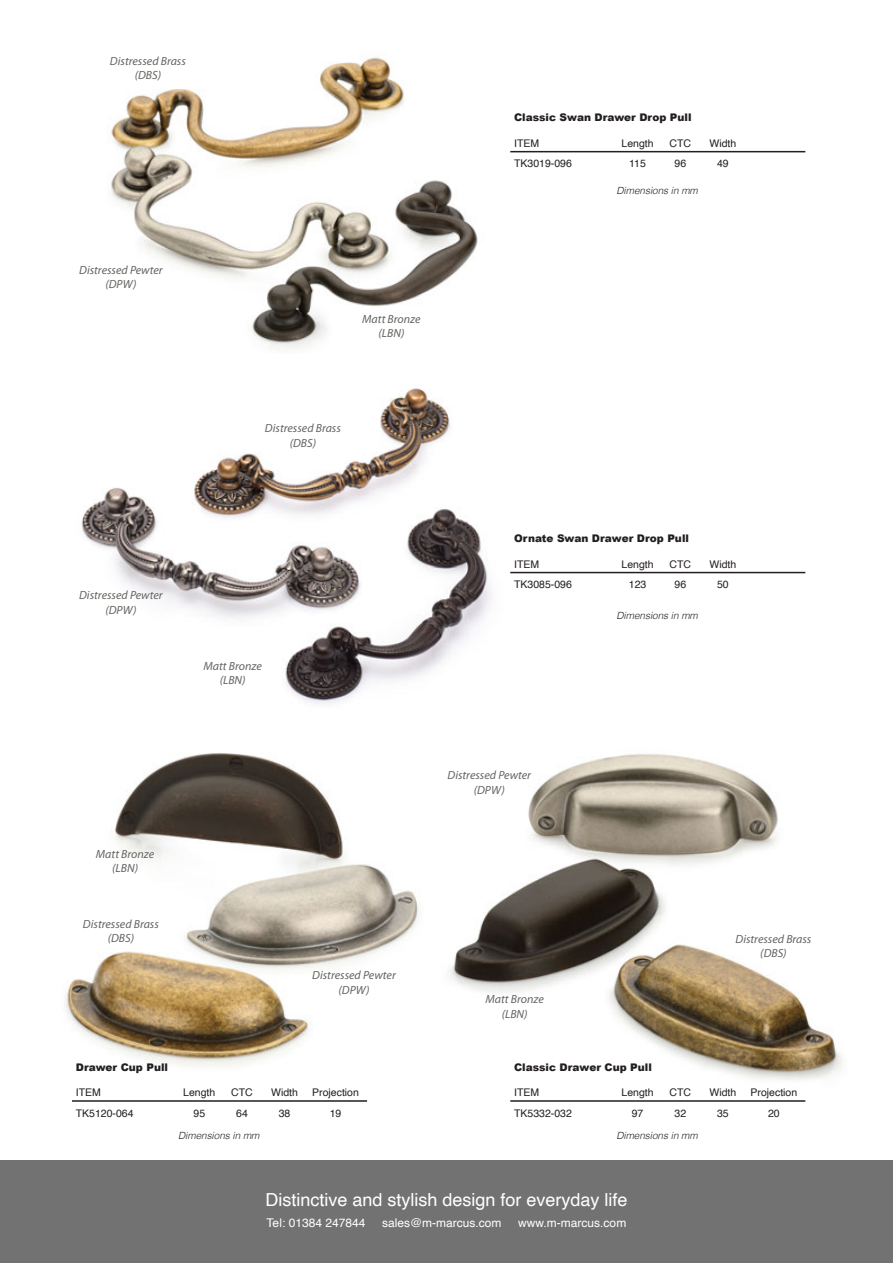
<style>
.page{position:relative;width:893px;height:1263px;background:#fff}
.page>*{position:absolute;margin:0;border:0;box-sizing:border-box;transform-origin:0 0}
.t1{font:18px "Helvetica";color:#fff}
.t2{font:12px "Helvetica";color:#fff}
.t3{font:italic 11.85px "Myriad Pro";color:#626560}
.t4{font:10.5px "Helvetica";color:#231f20}
.t5{font:10.5px "Arial MT Black";color:#231f20}
.t6{font:italic 300 9.9px "Helvetica";color:#231f20}
</style>
<div class="page">
<img style="left:447px;top:754px;width:396px;height:326px">
<div style="left:0;top:1161px;width:893px;height:102px;background:#727272"></div>
<img style="left:81px;top:388px;width:508px;height:316px">
<img style="left:109px;top:54px;width:474px;height:296px">
<hr style="left:510px;top:151px;width:295px;height:1px;background:#231f20">
<hr style="left:510px;top:572px;width:295px;height:1px;background:#231f20">
<img style="left:64px;top:753px;width:356px;height:314px">
<hr style="left:72px;top:1100px;width:295px;height:2px;background:#231f20">
<hr style="left:510px;top:1100px;width:295px;height:2px;background:#231f20">
<p class="t3" style="left:110px;top:53px;width:77px">Distressed Brass</p>
<p class="t3" style="left:135px;top:68px;width:28px">(DBS)</p>
<p class="t3" style="left:79px;top:262px;width:85px">Distressed Pewter</p>
<p class="t3" style="left:105px;top:277px;width:33px">(DPW)</p>
<p class="t3" style="left:362px;top:312px;width:60px">Matt Bronze</p>
<p class="t3" style="left:378px;top:326px;width:27px">(LBN)</p>
<p class="t3" style="left:265px;top:421px;width:77px">Distressed Brass</p>
<p class="t3" style="left:290px;top:435px;width:28px">(DBS)</p>
<p class="t5" style="left:514px;top:111px;width:179px">Classic Swan Drawer Drop Pull</p>
<p class="t4" style="left:514px;top:135px;width:27px">ITEM</p>
<p class="t4" style="left:514px;top:155px;width:59px">TK3019-096</p>
<p class="t4" style="left:621px;top:135px;width:34px">Length</p>
<p class="t4" style="left:629px;top:155px;width:18px">115</p>
<p class="t4" style="left:670px;top:135px;width:23px">CTC</p>
<p class="t4" style="left:674px;top:155px;width:13px">96</p>
<p class="t6" style="left:616px;top:182px;width:83px">Dimensions in mm</p>
<p class="t4" style="left:709px;top:135px;width:28px">Width</p>
<p class="t4" style="left:717px;top:155px;width:13px">49</p>
<p class="t3" style="left:79px;top:588px;width:85px">Distressed Pewter</p>
<p class="t3" style="left:105px;top:602px;width:33px">(DPW)</p>
<p class="t3" style="left:204px;top:659px;width:60px">Matt Bronze</p>
<p class="t3" style="left:220px;top:673px;width:27px">(LBN)</p>
<p class="t5" style="left:514px;top:532px;width:176px">Ornate Swan Drawer Drop Pull</p>
<p class="t4" style="left:514px;top:556px;width:27px">ITEM</p>
<p class="t4" style="left:514px;top:576px;width:59px">TK3085-096</p>
<p class="t4" style="left:621px;top:556px;width:34px">Length</p>
<p class="t4" style="left:629px;top:576px;width:19px">123</p>
<p class="t4" style="left:670px;top:556px;width:23px">CTC</p>
<p class="t4" style="left:674px;top:576px;width:13px">96</p>
<p class="t6" style="left:616px;top:607px;width:83px">Dimensions in mm</p>
<p class="t4" style="left:709px;top:556px;width:28px">Width</p>
<p class="t4" style="left:717px;top:576px;width:13px">50</p>
<p class="t3" style="left:447px;top:768px;width:85px">Distressed Pewter</p>
<p class="t3" style="left:474px;top:782px;width:33px">(DPW)</p>
<p class="t3" style="left:96px;top:847px;width:60px">Matt Bronze</p>
<p class="t3" style="left:112px;top:861px;width:27px">(LBN)</p>
<p class="t3" style="left:83px;top:916px;width:77px">Distressed Brass</p>
<p class="t3" style="left:108px;top:931px;width:28px">(DBS)</p>
<p class="t3" style="left:312px;top:968px;width:85px">Distressed Pewter</p>
<p class="t3" style="left:338px;top:982px;width:33px">(DPW)</p>
<p class="t3" style="left:485px;top:992px;width:60px">Matt Bronze</p>
<p class="t3" style="left:502px;top:1006px;width:27px">(LBN)</p>
<p class="t3" style="left:735px;top:932px;width:77px">Distressed Brass</p>
<p class="t3" style="left:760px;top:946px;width:28px">(DBS)</p>
<p class="t5" style="left:76px;top:1060px;width:94px">Drawer Cup Pull</p>
<p class="t5" style="left:514px;top:1060px;width:139px">Classic Drawer Cup Pull</p>
<p class="t4" style="left:76px;top:1085px;width:27px">ITEM</p>
<p class="t4" style="left:76px;top:1105px;width:59px">TK5120-064</p>
<p class="t4" style="left:231px;top:1085px;width:23px">CTC</p>
<p class="t4" style="left:236px;top:1105px;width:13px">64</p>
<p class="t4" style="left:183px;top:1085px;width:34px">Length</p>
<p class="t4" style="left:193px;top:1105px;width:13px">95</p>
<p class="t4" style="left:271px;top:1085px;width:28px">Width</p>
<p class="t4" style="left:279px;top:1105px;width:13px">38</p>
<p class="t4" style="left:622px;top:1085px;width:34px">Length</p>
<p class="t4" style="left:632px;top:1105px;width:13px">97</p>
<p class="t4" style="left:312px;top:1085px;width:48px">Projection</p>
<p class="t4" style="left:330px;top:1105px;width:13px">19</p>
<p class="t4" style="left:514px;top:1085px;width:27px">ITEM</p>
<p class="t4" style="left:514px;top:1105px;width:59px">TK5332-032</p>
<p class="t4" style="left:670px;top:1085px;width:23px">CTC</p>
<p class="t4" style="left:674px;top:1105px;width:13px">32</p>
<p class="t4" style="left:709px;top:1085px;width:28px">Width</p>
<p class="t4" style="left:717px;top:1105px;width:13px">35</p>
<p class="t4" style="left:751px;top:1085px;width:48px">Projection</p>
<p class="t4" style="left:768px;top:1105px;width:13px">20</p>
<p class="t6" style="left:178px;top:1127px;width:83px">Dimensions in mm</p>
<p class="t6" style="left:616px;top:1127px;width:83px">Dimensions in mm</p>
<p class="t1" style="left:265px;top:1185px;width:364px">Distinctive and stylish design for everyday life</p>
<p class="t2" style="left:267px;top:1213px;width:100px">Tel: 01384 247844</p>
<p class="t2" style="left:382px;top:1213px;width:121px">sales@m-marcus.com</p>
<p class="t2" style="left:518px;top:1213px;width:110px">www.m-marcus.com</p>
</div>
